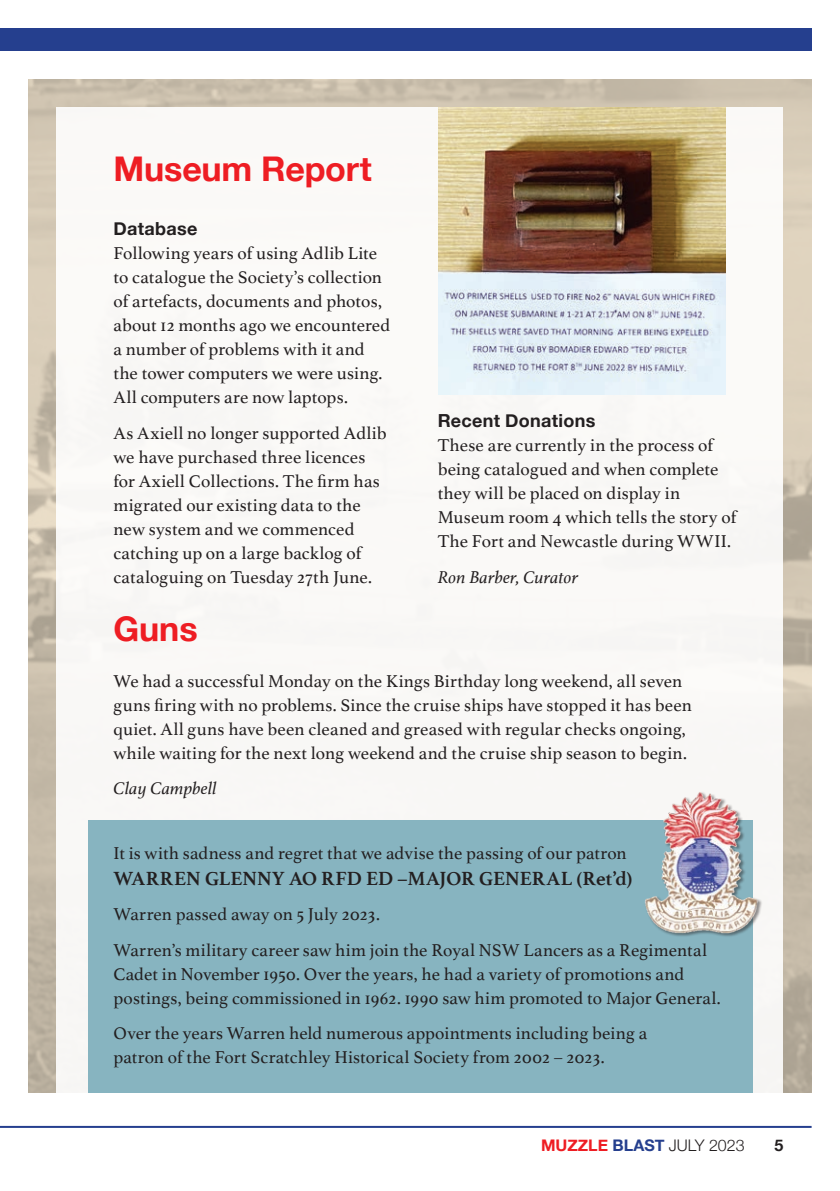
<style>
.page{position:relative;width:840px;height:1191px;background:#fff}
.page>*{position:absolute;margin:0;border:0;box-sizing:border-box;transform-origin:0 0}
.t1{font:700 34px "Helvetica Neue";letter-spacing:-.005em;color:#ee1d23}
.SMALL_HEADER{font:700 20px "Athelas";letter-spacing:-.005em;color:#231f20}
.BODY_COPY_01{font:18px/24px "Athelas";letter-spacing:.005em;color:#231f20}
.SMALL_HEADER-2{font:18px/24px "Athelas";letter-spacing:.005em;color:#231f20}
.BODY_COPY_01-2{font:italic 18px "Athelas";color:#231f20}
.t2{font:300 16px "Helvetica Neue";color:#231f20}
.t3{font:700 16px "Helvetica Neue";color:#231f20}
.s1{font-family:"Helvetica Neue";font-weight:700}
.s2{font-weight:700;color:#ee1d23}
.s3{font-weight:700;color:#253f8e}
</style>
<div class="page">
<img style="left:28px;top:79px;width:783px;height:1013px">
<div style="left:57px;top:108px;width:725px;height:1019px;background:#faf9f7"></div>
<div style="left:89px;top:820px;width:663px;height:272px;background:#87b4c0"></div>
<hr style="left:0;top:1125px;width:811px;height:2px;background:#253f8e">
<img style="left:438px;top:108px;width:286px;height:287px">
<img style="left:645px;top:792px;width:117px;height:147px">
<div style="left:0;top:28px;width:811px;height:23px;background:#253f8e"></div>
<p class="t1" style="left:113px;top:142px;width:260px">Museum Report</p>
<p class="BODY_COPY_01" style="left:113px;top:217px;width:278px"><span class="s1">Database<br></span>Following years of using Adlib Lite to catalogue the Society’s collection of artefacts, documents and photos, about 12 months ago we encountered a number of problems with it and the tower computers we were using.<br>All computers are now laptops.</p>
<p class="BODY_COPY_01" style="left:113px;top:420px;width:274px">As Axiell no longer supported Adlib we have purchased three licences for Axiell Collections. The firm has migrated our existing data to the new system and we commenced catching up on a large backlog of cataloguing on Tuesday 27th June.</p>
<p class="BODY_COPY_01" style="left:437px;top:409px;width:300px"><span class="s1">Recent Donations<br></span>These are currently in the process of being catalogued and when complete they will be placed on display in<br>Museum room 4 which tells the story of<br>The Fort and Newcastle during WWII.</p>
<p class="BODY_COPY_01-2" style="left:437px;top:563px;width:142px">Ron Barber, Curator</p>
<p class="t1" style="left:113px;top:602px;width:86px">Guns</p>
<p class="BODY_COPY_01" style="left:113px;top:668px;width:579px">We had a successful Monday on the Kings Birthday long weekend, all seven guns firing with no problems. Since the cruise ships have stopped it has been quiet. All guns have been cleaned and greased with regular checks ongoing, while waiting for the next long weekend and the cruise ship season to begin.</p>
<p class="BODY_COPY_01-2" style="left:113px;top:774px;width:104px">Clay Campbell</p>
<p class="SMALL_HEADER-2" style="left:113px;top:840px;width:514px">It is with sadness and regret that we advise the passing of our patron</p>
<p class="SMALL_HEADER" style="left:113px;top:862px;width:520px">WARREN GLENNY AO RFD ED –MAJOR GENERAL (Ret’d)</p>
<p class="SMALL_HEADER-2" style="left:113px;top:902px;width:268px">Warren passed away on 5 July 2023.</p>
<p class="SMALL_HEADER-2" style="left:113px;top:937px;width:608px">Warren’s military career saw him join the Royal NSW Lancers as a Regimental<br>Cadet in November 1950. Over the years, he had a variety of promotions and postings, being commissioned in 1962. 1990 saw him promoted to Major General.</p>
<p class="SMALL_HEADER-2" style="left:113px;top:1020px;width:535px">Over the years Warren held numerous appointments including being a patron of the Fort Scratchley Historical Society from 2002 – 2023.</p>
<p class="t2" style="left:541px;top:1132px;width:205px"><span class="s2">MUZZLE</span> <span class="s3">BLAST</span> JULY 2023</p>
<p class="t3" style="left:773px;top:1133px;width:10px">5</p>
</div>
